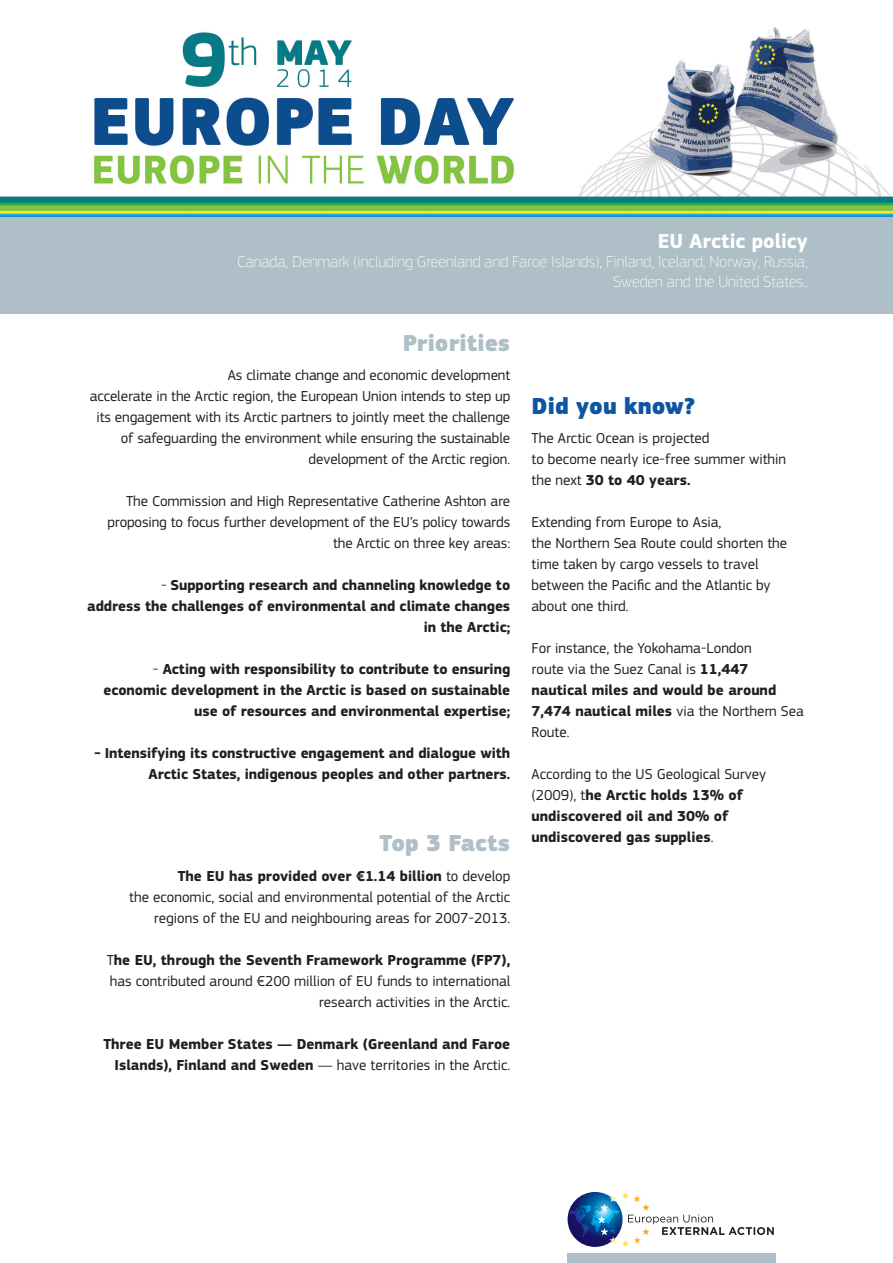
<style>
.page{position:relative;width:893px;height:1263px;background:#fff}
.page>*{position:absolute;margin:0;border:0;box-sizing:border-box;transform-origin:0 0}
.title_right_justify{font:900 24px "PF Square Sans Pro";color:#afbfc7}
.title_left_justify{font:900 24px "PF Square Sans Pro";color:#1055a2}
.t1{font:700 21px "PF Square Sans Pro";color:#fff}
.t2{font:100 16.5px/19.8px "PF Square Sans Pro";color:#fff;text-align:right}
.txt_left_justify{font:15px/21px "PF Square Sans Pro";color:#231f20}
.txt_right_justify{font:15px/21px "PF Square Sans Pro";letter-spacing:-.005em;color:#231f20;text-align:right}
.txt_right_justify-2{font:700 15px/21px "PF Square Sans Pro";letter-spacing:-.005em;color:#231f20;text-align:right}
.txt_left_justify-2{font:700 15px/21px "PF Square Sans Pro";color:#231f20}
.s1{font-weight:400}
.s2{font-weight:700}
</style>
<div class="page">
<img style="left:0;top:27px;width:893px;height:190px">
<div style="left:0;top:217px;width:893px;height:96px;background:#afbfc7"></div>
<svg style="left:568px;top:1192px;width:55px;height:55px"></svg>
<img style="left:570px;top:1209px;width:12px;height:16px">
<img style="left:592px;top:1208px;width:6px;height:11px">
<svg style="left:582px;top:1221px;width:4px;height:4px"></svg>
<svg style="left:598px;top:1192px;width:176px;height:55px"></svg>
<svg style="left:580px;top:1205px;width:12px;height:8px"></svg>
<img style="left:597px;top:1219px;width:18px;height:9px">
<div style="left:568px;top:1253px;width:208px;height:10px;background:#afbfc7"></div>
<p class="t1" style="left:658px;top:228px;width:152px">EU Arctic policy</p>
<p class="t2" style="left:237px;top:252px;width:572px">Canada, Denmark (including Greenland and Faroe Islands), Finland, Iceland, Norway, Russia,<br>Sweden and the United States..</p>
<p class="title_right_justify" style="left:403px;top:328px;width:109px">Priorities</p>
<p class="txt_right_justify" style="left:90px;top:365px;width:422px">As climate change and economic development<br>accelerate in the Arctic region, the European Union intends to step up its engagement with its Arctic partners to jointly meet the challenge of safeguarding the environment while ensuring the sustainable development of the Arctic region.</p>
<p class="txt_right_justify" style="left:107px;top:491px;width:404px">The Commission and High Representative Catherine Ashton are proposing to focus further development of the EU’s policy towards the Arctic on three key areas:</p>
<p class="txt_right_justify-2" style="left:87px;top:575px;width:425px"><span class="s1">-</span> Supporting research and channeling knowledge to<br>address the challenges of environmental and climate changes in the Arctic;</p>
<p class="txt_right_justify-2" style="left:103px;top:659px;width:408px"><span class="s1">-</span> Acting with responsibility to contribute to ensuring economic development in the Arctic is based on sustainable use of resources and environmental expertise;</p>
<p class="txt_right_justify-2" style="left:94px;top:743px;width:417px">- Intensifying its constructive engagement and dialogue with<br>Arctic States, indigenous peoples and other partners.</p>
<p class="title_right_justify" style="left:379px;top:828px;width:132px">Top 3 Facts</p>
<p class="txt_left_justify" style="left:129px;top:865px;width:382px;text-align:right"><span class="s2">The EU has provided over €1.14 billion</span> to develop<br>the economic, social and environmental potential of the Arctic regions of the EU and neighbouring areas for 2007-2013.</p>
<p class="txt_left_justify" style="left:107px;top:949px;width:405px;text-align:right">T<span class="s2">he EU, through the Seventh Framework Programme (FP7), </span>has contributed around €200 million of EU funds to international research activities in the Arctic.</p>
<p class="txt_left_justify-2" style="left:103px;top:1034px;width:408px;text-align:right">Three EU Member States — Denmark (Greenland and Faroe<br>Islands), Finland and Sweden <span class="s1">— have territories in the Arctic.</span></p>
<p class="title_left_justify" style="left:531px;top:391px;width:165px">Did you know?</p>
<p class="txt_left_justify" style="left:531px;top:428px;width:256px">The Arctic Ocean is projected<br>to become nearly ice-free summer within the next <span class="s2">30 to 40 years.</span></p>
<p class="txt_left_justify" style="left:531px;top:512px;width:257px">Extending from Europe to Asia,<br>the Northern Sea Route could shorten the time taken by cargo vessels to travel between the Pacific and the Atlantic by about one third.</p>
<p class="txt_left_justify" style="left:531px;top:638px;width:274px">For instance, the Yokohama-London<br>route via the Suez Canal is <span class="s2">11,447 nautical miles and would be around<br>7,474 nautical miles</span> via the Northern Sea<br>Route.</p>
<p class="txt_left_justify" style="left:531px;top:764px;width:236px">According to the US Geological Survey (2009), t<span class="s2">he Arctic holds 13% of</span></p>
<p class="txt_left_justify-2" style="left:531px;top:806px;width:198px">undiscovered oil and 30% of undiscovered gas supplies<span class="s1">.</span></p>
</div>
